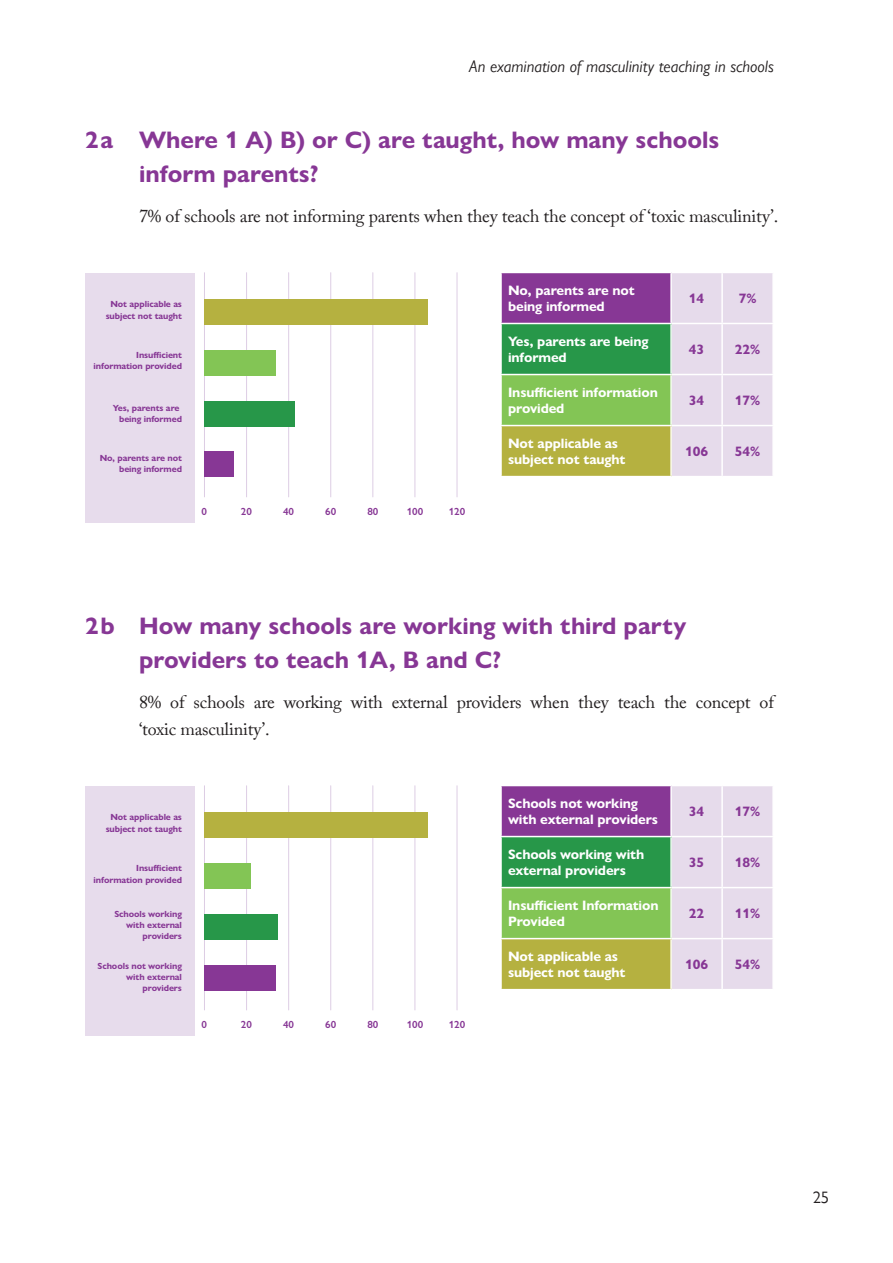
<style>
.page{position:relative;width:893px;height:1263px;background:#fff}
.page>*{position:absolute;margin:0;border:0;box-sizing:border-box;transform-origin:0 0}
.Body_Copy{font:700 24px/33.8px "Gill Sans Nova";color:#873795}
.Body_Copy-2{font:18px/27px "Adobe Caslon Pro";letter-spacing:-.01em;color:#231f20}
.t1{font:italic 16.5px "Gill Sans Nova";color:#231f20}
.t2{font:16.5px "Gill Sans Nova";color:#231f20}
.Body_Copy-3{font:700 13.65px/16.5px "Gill Sans Nova";letter-spacing:-.01em;color:#fff}
.Body_Copy-4{font:700 13.65px "Gill Sans Nova";letter-spacing:-.01em;color:#873795}
.t3{font:600 10.35px "Gill Sans Nova";color:#873795}
.t4{font:700 8.85px/11.1px "Gill Sans Nova";letter-spacing:-.01em;color:#873795;text-align:right}
</style>
<div class="page">
<div style="left:501px;top:272px;width:170px;height:51px;background:#873795"></div>
<div style="left:672px;top:273px;width:100px;height:203px;background:#e6dbeb"></div>
<div style="left:501px;top:323px;width:170px;height:51px;background:#279749"></div>
<div style="left:501px;top:374px;width:170px;height:52px;background:#83c555"></div>
<div style="left:501px;top:426px;width:170px;height:51px;background:#b5b140"></div>
<hr style="left:500px;top:272px;width:171px;height:1px;background:#fff">
<hr style="left:500px;top:273px;width:2px;height:50px;background:#fff">
<hr style="left:670px;top:273px;width:2px;height:50px;background:#fff">
<hr style="left:721px;top:273px;width:2px;height:50px;background:#fff">
<hr style="left:500px;top:323px;width:171px;height:1px;background:#fff">
<hr style="left:500px;top:324px;width:2px;height:50px;background:#fff">
<hr style="left:671px;top:323px;width:51px;height:1px;background:#fff">
<hr style="left:670px;top:324px;width:2px;height:50px;background:#fff">
<hr style="left:722px;top:323px;width:52px;height:1px;background:#fff">
<hr style="left:721px;top:324px;width:2px;height:50px;background:#fff">
<hr style="left:500px;top:374px;width:171px;height:1px;background:#fff">
<hr style="left:500px;top:375px;width:2px;height:50px;background:#fff">
<hr style="left:671px;top:374px;width:51px;height:1px;background:#fff">
<hr style="left:670px;top:375px;width:2px;height:50px;background:#fff">
<hr style="left:722px;top:374px;width:52px;height:1px;background:#fff">
<hr style="left:721px;top:375px;width:2px;height:50px;background:#fff">
<hr style="left:500px;top:425px;width:171px;height:1px;background:#fff">
<hr style="left:500px;top:426px;width:2px;height:50px;background:#fff">
<hr style="left:671px;top:425px;width:51px;height:1px;background:#fff">
<hr style="left:670px;top:426px;width:2px;height:50px;background:#fff">
<hr style="left:722px;top:425px;width:52px;height:1px;background:#fff">
<hr style="left:721px;top:426px;width:2px;height:50px;background:#fff">
<hr style="left:500px;top:476px;width:171px;height:1px;background:#fff">
<div style="left:501px;top:785px;width:170px;height:51px;background:#873795"></div>
<div style="left:672px;top:786px;width:100px;height:203px;background:#e6dbeb"></div>
<div style="left:501px;top:836px;width:170px;height:51px;background:#279749"></div>
<div style="left:501px;top:887px;width:170px;height:52px;background:#83c555"></div>
<div style="left:501px;top:939px;width:170px;height:51px;background:#b5b140"></div>
<hr style="left:500px;top:785px;width:171px;height:1px;background:#fff">
<hr style="left:500px;top:786px;width:2px;height:50px;background:#fff">
<hr style="left:670px;top:786px;width:2px;height:50px;background:#fff">
<hr style="left:721px;top:786px;width:2px;height:50px;background:#fff">
<hr style="left:500px;top:836px;width:171px;height:1px;background:#fff">
<hr style="left:500px;top:837px;width:2px;height:50px;background:#fff">
<hr style="left:671px;top:836px;width:51px;height:1px;background:#fff">
<hr style="left:670px;top:837px;width:2px;height:50px;background:#fff">
<hr style="left:722px;top:836px;width:52px;height:1px;background:#fff">
<hr style="left:721px;top:837px;width:2px;height:50px;background:#fff">
<hr style="left:500px;top:887px;width:171px;height:1px;background:#fff">
<hr style="left:500px;top:888px;width:2px;height:50px;background:#fff">
<hr style="left:671px;top:887px;width:51px;height:1px;background:#fff">
<hr style="left:670px;top:888px;width:2px;height:50px;background:#fff">
<hr style="left:722px;top:887px;width:52px;height:1px;background:#fff">
<hr style="left:721px;top:888px;width:2px;height:50px;background:#fff">
<hr style="left:500px;top:938px;width:171px;height:1px;background:#fff">
<hr style="left:500px;top:939px;width:2px;height:50px;background:#fff">
<hr style="left:671px;top:938px;width:51px;height:1px;background:#fff">
<hr style="left:670px;top:939px;width:2px;height:50px;background:#fff">
<hr style="left:722px;top:938px;width:52px;height:1px;background:#fff">
<hr style="left:721px;top:939px;width:2px;height:50px;background:#fff">
<hr style="left:500px;top:989px;width:171px;height:1px;background:#fff">
<div style="left:85px;top:273px;width:110px;height:250px;background:#e7dcec"></div>
<hr style="left:204px;top:273px;width:1px;height:224px;background:#ddcde4">
<hr style="left:246px;top:273px;width:1px;height:224px;background:#ddcde4">
<hr style="left:288px;top:273px;width:1px;height:224px;background:#ddcde4">
<hr style="left:330px;top:273px;width:1px;height:224px;background:#ddcde4">
<hr style="left:372px;top:273px;width:1px;height:224px;background:#ddcde4">
<hr style="left:415px;top:273px;width:1px;height:224px;background:#ddcde4">
<hr style="left:457px;top:273px;width:1px;height:224px;background:#ddcde4">
<div style="left:204px;top:299px;width:224px;height:25px;background:#b5b140"></div>
<div style="left:204px;top:350px;width:72px;height:25px;background:#83c555"></div>
<div style="left:204px;top:401px;width:91px;height:25px;background:#279749"></div>
<div style="left:204px;top:452px;width:29px;height:25px;background:#873795"></div>
<div style="left:85px;top:786px;width:110px;height:250px;background:#e7dcec"></div>
<hr style="left:204px;top:786px;width:1px;height:224px;background:#ddcde4">
<hr style="left:246px;top:786px;width:1px;height:224px;background:#ddcde4">
<hr style="left:288px;top:786px;width:1px;height:224px;background:#ddcde4">
<hr style="left:330px;top:786px;width:1px;height:224px;background:#ddcde4">
<hr style="left:372px;top:786px;width:1px;height:224px;background:#ddcde4">
<hr style="left:415px;top:786px;width:1px;height:224px;background:#ddcde4">
<hr style="left:457px;top:786px;width:1px;height:224px;background:#ddcde4">
<div style="left:204px;top:812px;width:224px;height:25px;background:#b5b140"></div>
<div style="left:204px;top:863px;width:47px;height:25px;background:#83c555"></div>
<div style="left:204px;top:914px;width:74px;height:25px;background:#279749"></div>
<div style="left:204px;top:965px;width:71px;height:25px;background:#873795"></div>
<p class="t1" style="left:469px;top:56px;width:306px">An examination of masculinity teaching in schools</p>
<p class="Body_Copy" style="left:139px;top:123px;width:582px;text-indent:-54px">2a Where 1 A) B) or C) are taught, how many schools inform parents?</p>
<p class="Body_Copy-2" style="left:139px;top:203px;width:641px">7% of schools are not informing parents when they teach the concept of ‘toxic masculinity’.</p>
<p class="t4" style="left:106px;top:299px;width:78px;text-align:center">Not applicable as subject not taught</p>
<p class="t4" style="left:94px;top:350px;width:90px">Insu cient information provided</p>
<p class="t4" style="left:113px;top:402px;width:71px">Yes, parents are being informed</p>
<p class="t4" style="left:100px;top:453px;width:84px">No, parents are not being informed</p>
<p class="t3" style="left:202px;top:505px;width:7px">0</p>
<p class="t3" style="left:241px;top:505px;width:13px">20</p>
<p class="t3" style="left:283px;top:505px;width:13px">40</p>
<p class="t3" style="left:325px;top:505px;width:13px">60</p>
<p class="t3" style="left:367px;top:505px;width:13px">80</p>
<p class="t3" style="left:407px;top:505px;width:18px">100</p>
<p class="t3" style="left:449px;top:505px;width:18px">120</p>
<p class="Body_Copy-3" style="left:508px;top:282px;width:128px">No, parents are not being informed</p>
<p class="Body_Copy-4" style="left:689px;top:290px;width:17px">14</p>
<p class="Body_Copy-4" style="left:739px;top:290px;width:19px">7%</p>
<p class="Body_Copy-3" style="left:508px;top:333px;width:142px">Yes, parents are being informed</p>
<p class="Body_Copy-4" style="left:689px;top:341px;width:17px">43</p>
<p class="Body_Copy-4" style="left:735px;top:341px;width:27px">22%</p>
<p class="Body_Copy-3" style="left:508px;top:384px;width:151px">Insufficient information provided</p>
<p class="Body_Copy-4" style="left:689px;top:392px;width:17px">34</p>
<p class="Body_Copy-4" style="left:735px;top:392px;width:27px">17%</p>
<p class="Body_Copy-3" style="left:508px;top:435px;width:119px">Not applicable as subject not taught</p>
<p class="Body_Copy-4" style="left:685px;top:443px;width:24px">106</p>
<p class="Body_Copy-4" style="left:735px;top:443px;width:27px">54%</p>
<p class="Body_Copy" style="left:139px;top:609px;width:549px;text-indent:-54px">2b How many schools are working with third party providers to teach 1A, B and C?</p>
<p class="Body_Copy-2" style="left:139px;top:689px;width:636px">8% of schools are working with external providers when they teach the concept of ‘toxic masculinity’.</p>
<p class="t4" style="left:106px;top:812px;width:78px;text-align:center">Not applicable as subject not taught</p>
<p class="t4" style="left:94px;top:863px;width:90px">Insu cient information provided</p>
<p class="t4" style="left:114px;top:908px;width:69px">Schools working with external providers</p>
<p class="t4" style="left:97px;top:960px;width:86px">Schools not working with external providers</p>
<p class="t3" style="left:202px;top:1018px;width:7px">0</p>
<p class="t3" style="left:241px;top:1018px;width:13px">20</p>
<p class="t3" style="left:283px;top:1018px;width:13px">40</p>
<p class="t3" style="left:325px;top:1018px;width:13px">60</p>
<p class="t3" style="left:367px;top:1018px;width:13px">80</p>
<p class="t3" style="left:407px;top:1018px;width:18px">100</p>
<p class="t3" style="left:449px;top:1018px;width:18px">120</p>
<p class="Body_Copy-3" style="left:508px;top:795px;width:152px">Schools not working with external providers</p>
<p class="Body_Copy-4" style="left:689px;top:803px;width:17px">34</p>
<p class="Body_Copy-4" style="left:735px;top:803px;width:27px">17%</p>
<p class="Body_Copy-3" style="left:508px;top:846px;width:138px">Schools working with external providers</p>
<p class="Body_Copy-4" style="left:689px;top:854px;width:17px">35</p>
<p class="Body_Copy-4" style="left:735px;top:854px;width:27px">18%</p>
<p class="Body_Copy-3" style="left:508px;top:897px;width:152px">Insufficient Information<br>Provided</p>
<p class="Body_Copy-4" style="left:689px;top:905px;width:17px">22</p>
<p class="Body_Copy-4" style="left:735px;top:905px;width:27px">11%</p>
<p class="Body_Copy-3" style="left:508px;top:948px;width:119px">Not applicable as subject not taught</p>
<p class="Body_Copy-4" style="left:685px;top:956px;width:24px">106</p>
<p class="Body_Copy-4" style="left:735px;top:956px;width:27px">54%</p>
<p class="t2" style="left:813px;top:1188px;width:18px">25</p>
</div>
